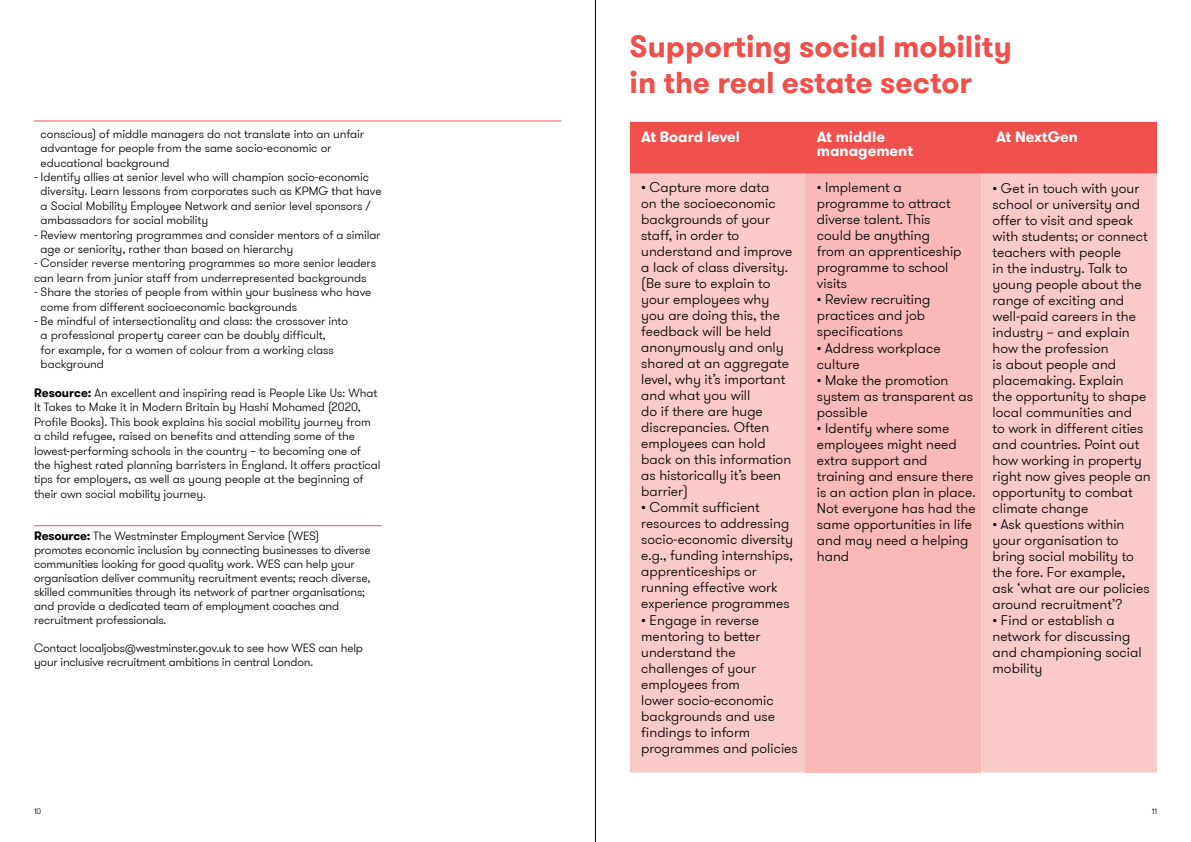
<style>
.page{position:relative;width:1191px;height:842px;background:#fff}
.page>*{position:absolute;margin:0;border:0;box-sizing:border-box;transform-origin:0 0}
.t1{font:700 30px/36px "GT Walsheim Pro";color:#ef504c}
.t2{font:700 15px/14px "GT Walsheim Pro";color:#fff}
.t3{font:300 14px/16px "GT Walsheim Pro";color:#000}
.t4{font:300 12px/14.4px "GT Walsheim Pro";letter-spacing:-.01em;color:#000}
.t5{font:300 8px "GT Walsheim Pro";color:#000}
.s1{font-weight:700}
</style>
<div class="page">
<hr style="left:595px;top:0;width:1px;height:842px;background:#000">
<hr style="left:34px;top:120px;width:527px;height:1px;background:#ef504c">
<hr style="left:34px;top:525px;width:348px;height:1px;background:#ef504c">
<div style="left:630px;top:122px;width:527px;height:52px;background:#ef504c"></div>
<div style="left:630px;top:174px;width:527px;height:598px;background:#facac9"></div>
<div style="left:805px;top:174px;width:176px;height:598px;background:#f9b9b7"></div>
<p class="t4" style="left:41px;top:127px;width:325px">conscious) of middle managers do not translate into an unfair advantage for people from the same socio-economic or educational background</p>
<p class="t4" style="left:41px;top:170px;width:342px;text-indent:-7px">- Identify allies at senior level who will champion socio-economic diversity. Learn lessons from corporates such as KPMG that have a Social Mobility Employee Network and senior level sponsors / ambassadors for social mobility</p>
<p class="t4" style="left:41px;top:227px;width:341px;text-indent:-7px">- Review mentoring programmes and consider mentors of a similar age or seniority, rather than based on hierarchy</p>
<p class="t4" style="left:34px;top:256px;width:344px">- Consider reverse mentoring programmes so more senior leaders can learn from junior staff from underrepresented backgrounds</p>
<p class="t4" style="left:41px;top:285px;width:332px;text-indent:-7px">- Share the stories of people from within your business who have come from different socioeconomic backgrounds</p>
<p class="t4" style="left:41px;top:314px;width:309px;text-indent:-7px">- Be mindful of intersectionality and class: the crossover into a professional property career can be doubly difficult,<br>for example, for a women of colour from a working class background</p>
<p class="t4" style="left:34px;top:386px;width:348px"><span class="s1">Resource:</span> An excellent and inspiring read is People Like Us: What It Takes to Make it in Modern Britain by Hashi Mohamed (2020, Profile Books). This book explains his social mobility journey from a child refugee, raised on benefits and attending some of the lowest-performing schools in the country – to becoming one of the highest rated planning barristers in England. It offers practical tips for employers, as well as young people at the beginning of their own social mobility journey.</p>
<p class="t4" style="left:34px;top:529px;width:338px;line-height:14px"><span class="s1">Resource:</span> The Westminster Employment Service (WES) promotes economic inclusion by connecting businesses to diverse communities looking for good quality work. WES can help your organisation deliver community recruitment events; reach diverse, skilled communities through its network of partner organisations; and provide a dedicated team of employment coaches and recruitment professionals.</p>
<p class="t4" style="left:34px;top:641px;width:330px;line-height:14px">Contact localjobs@westminster.gov.uk to see how WES can help your inclusive recruitment ambitions in central London.</p>
<h1 class="t1" style="left:629px;top:28px;width:384px">Supporting social mobility in the real estate sector</h1>
<p class="t2" style="left:641px;top:130px;width:100px">At Board level</p>
<p class="t2" style="left:817px;top:130px;width:98px">At middle management</p>
<p class="t2" style="left:996px;top:130px;width:83px">At NextGen</p>
<p class="t3" style="left:641px;top:180px;width:153px">• Capture more data<br>on the socioeconomic backgrounds of your staff, in order to understand and improve a lack of class diversity. (Be sure to explain to your employees why you are doing this, the feedback will be held anonymously and only shared at an aggregate level, why it’s important and what you will<br>do if there are huge discrepancies. Often employees can hold back on this information as historically it’s been barrier)</p>
<p class="t3" style="left:641px;top:500px;width:153px">• Commit sufficient resources to addressing socio-economic diversity e.g., funding internships, apprenticeships or running effective work experience programmes</p>
<p class="t3" style="left:641px;top:612px;width:158px">• Engage in reverse mentoring to better understand the challenges of your employees from<br>lower socio-economic backgrounds and use findings to inform programmes and policies</p>
<p class="t3" style="left:992px;top:180px;width:160px">• Get in touch with your school or university and offer to visit and speak with students; or connect teachers with people<br>in the industry. Talk to young people about the range of exciting and well-paid careers in the industry – and explain how the profession<br>is about people and placemaking. Explain<br>the opportunity to shape local communities and<br>to work in different cities and countries. Point out how working in property right now gives people an opportunity to combat climate change</p>
<p class="t3" style="left:992px;top:516px;width:159px">• Ask questions within your organisation to bring social mobility to the fore. For example, ask ‘what are our policies around recruitment’?</p>
<p class="t3" style="left:992px;top:612px;width:151px">• Find or establish a network for discussing and championing social mobility</p>
<p class="t3" style="left:817px;top:180px;width:146px">• Implement a programme to attract diverse talent. This could be anything from an apprenticeship programme to school visits</p>
<p class="t3" style="left:817px;top:292px;width:115px">• Review recruiting practices and job specifications</p>
<p class="t3" style="left:817px;top:340px;width:125px">• Address workplace culture</p>
<p class="t3" style="left:817px;top:372px;width:158px">• Make the promotion system as transparent as possible</p>
<p class="t3" style="left:817px;top:420px;width:160px">• Identify where some employees might need extra support and training and ensure there is an action plan in place.<br>Not everyone has had the same opportunities in life and may need a helping hand</p>
<p class="t5" style="left:34px;top:806px;width:9px">10</p>
<p class="t5" style="left:1151px;top:806px;width:7px">11</p>
</div>
